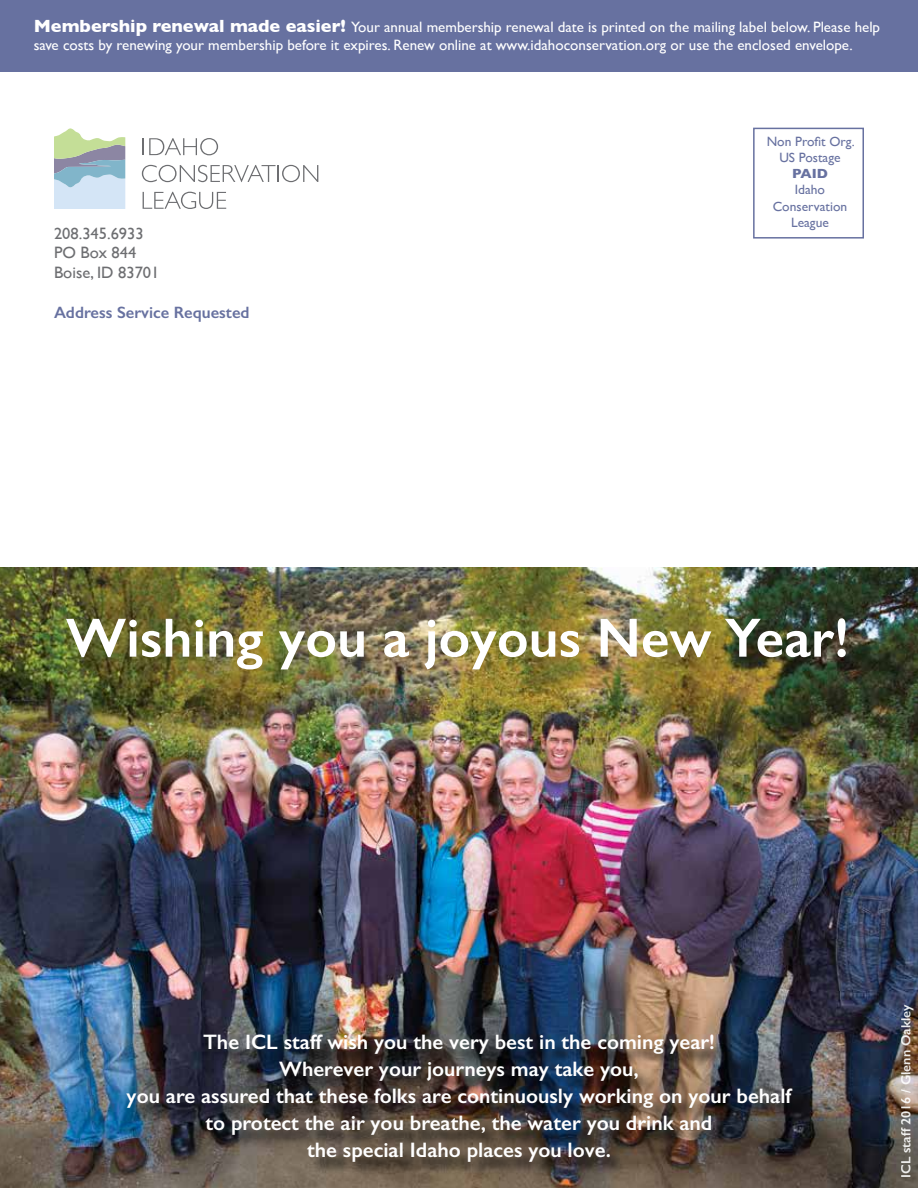
<style>
.page{position:relative;width:918px;height:1188px;background:#fff}
.page>*{position:absolute;margin:0;border:0;box-sizing:border-box;transform-origin:0 0}
.t1{font:600 55.5px "Gill Sans";color:#fff}
.t2{font:600 21px/27px "Gill Sans";color:#fff;text-align:center}
.t3{font:16.5px/19.8px "Gill Sans";color:#6d6e71}
.t4{font:600 16.5px "Gill Sans";color:#6771a0}
.t5{font:15px/18px "Gill Sans";color:#fff}
.t6{font:13.5px/16.2px "Gill Sans";color:#6771a0;text-align:center}
.t7{font:600 13.5px "Gill Sans";color:#fff}
.t8{font:700 13.5px "Gill Sans";color:#6771a0}
.s1{font-weight:700;font-size:18px}
</style>
<div class="page">
<div style="left:0;top:0;width:918px;height:71px;background:#6771a0"></div>
<img style="left:0;top:568px;width:918px;height:620px">
<svg style="left:143px;top:138px;width:75px;height:17px"></svg>
<svg style="left:142px;top:165px;width:176px;height:17px"></svg>
<svg style="left:143px;top:192px;width:83px;height:17px"></svg>
<svg style="left:54px;top:128px;width:71px;height:81px;background:#bccfd0"></svg>
<div style="left:753px;top:128px;width:111px;height:111px;border:2px solid #6771a0"></div>
<div style="left:130px;top:1037px;width:681px;height:143px;background:#000;opacity:.75"></div>
<p class="t5" style="left:34px;top:18px;width:848px"><span class="s1">Membership renewal made easier!</span> Your annual membership renewal date is printed on the mailing label below. Please help save costs by renewing your membership before it expires. Renew online at www.idahoconservation.org or use the enclosed envelope.</p>
<p class="t3" style="left:54px;top:223px;width:107px">208.345.6933<br>PO Box 844<br>Boise, ID 83701</p>
<p class="t4" style="left:54px;top:302px;width:197px">Address Service Requested</p>
<p class="t6" style="left:767px;top:133px;width:90px">Non Profit Org.<br>US Postage</p>
<p class="t8" style="left:792px;top:163px;width:37px">PAID</p>
<p class="t6" style="left:773px;top:182px;width:76px">Idaho<br>Conservation<br>League</p>
<h1 class="t1" style="left:66px;top:604px;width:785px">Wishing you a joyous New Year!</h1>
<p class="t2" style="left:127px;top:1028px;width:666px">The ICL staff wish you the very best in the coming year!<br>Wherever your journeys may take you,<br>you are assured that these folks are continuously working on your behalf to protect the air you breathe, the water you drink and<br>the special Idaho places you love.</p>
<p class="t7" style="left:898px;top:1178px;width:175px;rotate:-90deg">ICL staff 2016 / Glenn Oakley</p>
</div>
